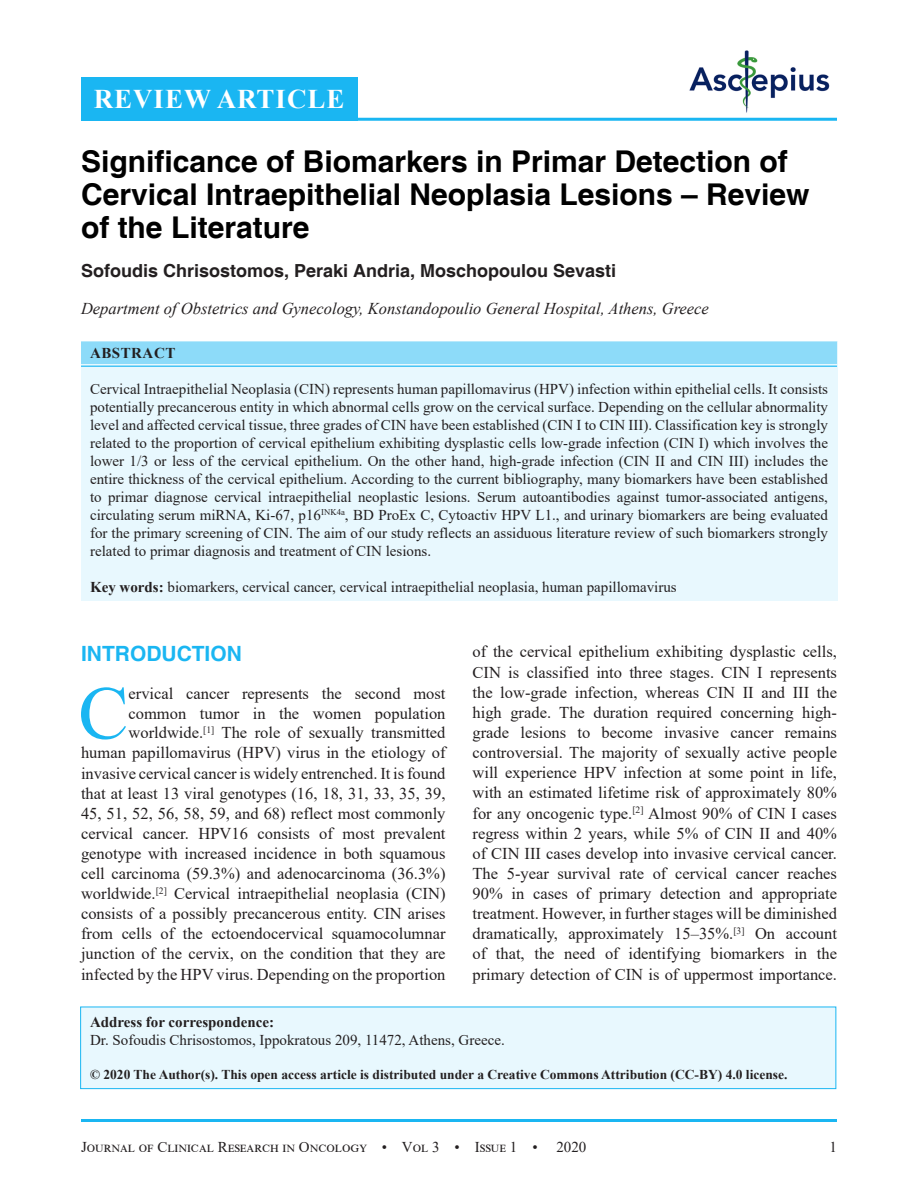
<style>
.page{position:relative;width:918px;height:1188px;background:#fff}
.page>*{position:absolute;margin:0;border:0;box-sizing:border-box;transform-origin:0 0}
.Drop_Caps{font:75.45px "Times New Roman";color:#1ab6f2}
.AT{font:700 30px/33px "Helvetica";color:#000}
.AH{font:700 27px "Times New Roman";letter-spacing:.035em;color:#fff}
.t1{font:700 21px "Helvetica";color:#1ab6f2}
.AU{font:700 18px "Helvetica";color:#231f20}
.Drop_Caps-2{font:16.5px/20.1px "Times New Roman";color:#231f20;text-align:right}
.AFF{font:italic 16.5px "Times New Roman";color:#231f20}
.ABS{font:15px/18px "Times New Roman";color:#231f20;text-align:justify}
.KWD{font:15px "Times New Roman";color:#231f20}
.ADD{font:15px/18px "Times New Roman";color:#231f20}
.ABS-2{font:15px "Times New Roman";letter-spacing:.065em;color:#231f20}
.ABSH{font:700 15px "Times New Roman";letter-spacing:.035em;color:#231f20}
.CR{font:700 13.5px "Times New Roman";color:#231f20}
.s1{font-weight:700}
</style>
<div class="page">
<hr style="left:81px;top:1119px;width:756px;height:3px;background:#1ab6f2">
<img style="left:689px;top:50px;width:141px;height:63px">
<div style="left:81px;top:77px;width:276px;height:44px;background:#1ab6f2"></div>
<hr style="left:81px;top:118px;width:756px;height:3px;background:#1ab6f2">
<div style="left:81px;top:341px;width:756px;height:260px;background:#e8f8fe"></div>
<div style="left:81px;top:341px;width:756px;height:23px;background:#8ddbf9"></div>
<hr style="left:81px;top:365px;width:756px;height:2px;background:#48c5f5">
<div style="left:81px;top:1007px;width:755px;height:82px;background:#e8f8fe"></div>
<div style="left:80px;top:1007px;width:756px;height:82px;border:1px solid #1ab6f2"></div>
<p class="AH" style="left:94px;top:79px;width:252px">REVIEW ARTICLE</p>
<p class="AT" style="left:81px;top:146px;width:730px">Significance of Biomarkers in Primar Detection of<br>Cervical Intraepithelial Neoplasia Lesions – Review of the Literature</p>
<p class="AU" style="left:81px;top:260px;width:537px">Sofoudis Chrisostomos, Peraki Andria, Moschopoulou Sevasti</p>
<p class="AFF" style="left:81px;top:298px;width:629px">Department of Obstetrics and Gynecology, Konstandopoulio General Hospital, Athens, Greece</p>
<p class="ABSH" style="left:90px;top:342px;width:87px">ABSTRACT</p>
<p class="ABS" style="left:90px;top:379px;width:740px">Cervical Intraepithelial Neoplasia (CIN) represents human papillomavirus (HPV) infection within epithelial cells. It consists potentially precancerous entity in which abnormal cells grow on the cervical surface. Depending on the cellular abnormality level and affected cervical tissue, three grades of CIN have been established (CIN I to CIN III). Classification key is strongly related to the proportion of cervical epithelium exhibiting dysplastic cells low-grade infection (CIN I) which involves the lower 1/3 or less of the cervical epithelium. On the other hand, high-grade infection (CIN II and CIN III) includes the entire thickness of the cervical epithelium. According to the current bibliography, many biomarkers have been established to primar diagnose cervical intraepithelial neoplastic lesions. Serum autoantibodies against tumor-associated antigens, circulating serum miRNA, Ki-67, p16<sup>INK4a</sup>, BD ProEx C, Cytoactiv HPV L1., and urinary biomarkers are being evaluated for the primary screening of CIN. The aim of our study reflects an assiduous literature review of such biomarkers strongly related to primar diagnosis and treatment of CIN lesions.</p>
<p class="KWD" style="left:90px;top:576px;width:588px"><span class="s1">Key words:</span> biomarkers, cervical cancer, cervical intraepithelial neoplasia, human papillomavirus</p>
<h1 class="t1" style="left:81px;top:641px;width:162px">INTRODUCTION</h1>
<p class="Drop_Caps" style="left:78px;top:660px;width:52px">C</p>
<p class="Drop_Caps-2" style="left:81px;top:683px;width:366px">ervical cancer represents the second most common tumor in the women population worldwide.<sup>[1]</sup> The role of sexually transmitted human papillomavirus (HPV) virus in the etiology of invasive cervical cancer is widely entrenched. It is found that at least 13 viral genotypes (16, 18, 31, 33, 35, 39, 45, 51, 52, 56, 58, 59, and 68) reflect most commonly cervical cancer. HPV16 consists of most prevalent genotype with increased incidence in both squamous cell carcinoma (59.3%) and adenocarcinoma (36.3%) worldwide.<sup>[2]</sup> Cervical intraepithelial neoplasia (CIN) consists of a possibly precancerous entity. CIN arises from cells of the ectoendocervical squamocolumnar junction of the cervix, on the condition that they are infected by the HPV virus. Depending on the proportion</p>
<p class="Drop_Caps-2" style="left:473px;top:641px;width:366px;text-align:justify">of the cervical epithelium exhibiting dysplastic cells, CIN is classified into three stages. CIN I represents the low-grade infection, whereas CIN II and III the high grade. The duration required concerning high&shy;grade lesions to become invasive cancer remains controversial. The majority of sexually active people will experience HPV infection at some point in life, with an estimated lifetime risk of approximately 80% for any oncogenic type.<sup>[2]</sup> Almost 90% of CIN I cases regress within 2 years, while 5% of CIN II and 40% of CIN III cases develop into invasive cervical cancer.<br>The 5-year survival rate of cervical cancer reaches 90% in cases of primary detection and appropriate treatment. However, in further stages will be diminished dramatically, approximately 15–35%.<sup>[3]</sup> On account of that, the need of identifying biomarkers in the primary detection of CIN is of uppermost importance.</p>
<p class="ADD" style="left:90px;top:1012px;width:416px"><span class="s1">Address for correspondence:<br></span>Dr. Sofoudis Chrisostomos, Ippokratous 209, 11472, Athens, Greece.</p>
<p class="CR" style="left:90px;top:1065px;width:699px">© 2020 The Author(s). This open access article is distributed under a Creative Commons Attribution (CC-BY) 4.0 license.</p>
<p class="ABS-2" style="left:81px;top:1136px;width:458px">Journal of Clinical Research in Oncology • Vol 3 • Issue 1 •</p>
<p class="ABS" style="left:556px;top:1137px;width:31px">2020</p>
<p class="ABS" style="left:830px;top:1137px;width:9px">1</p>
</div>
